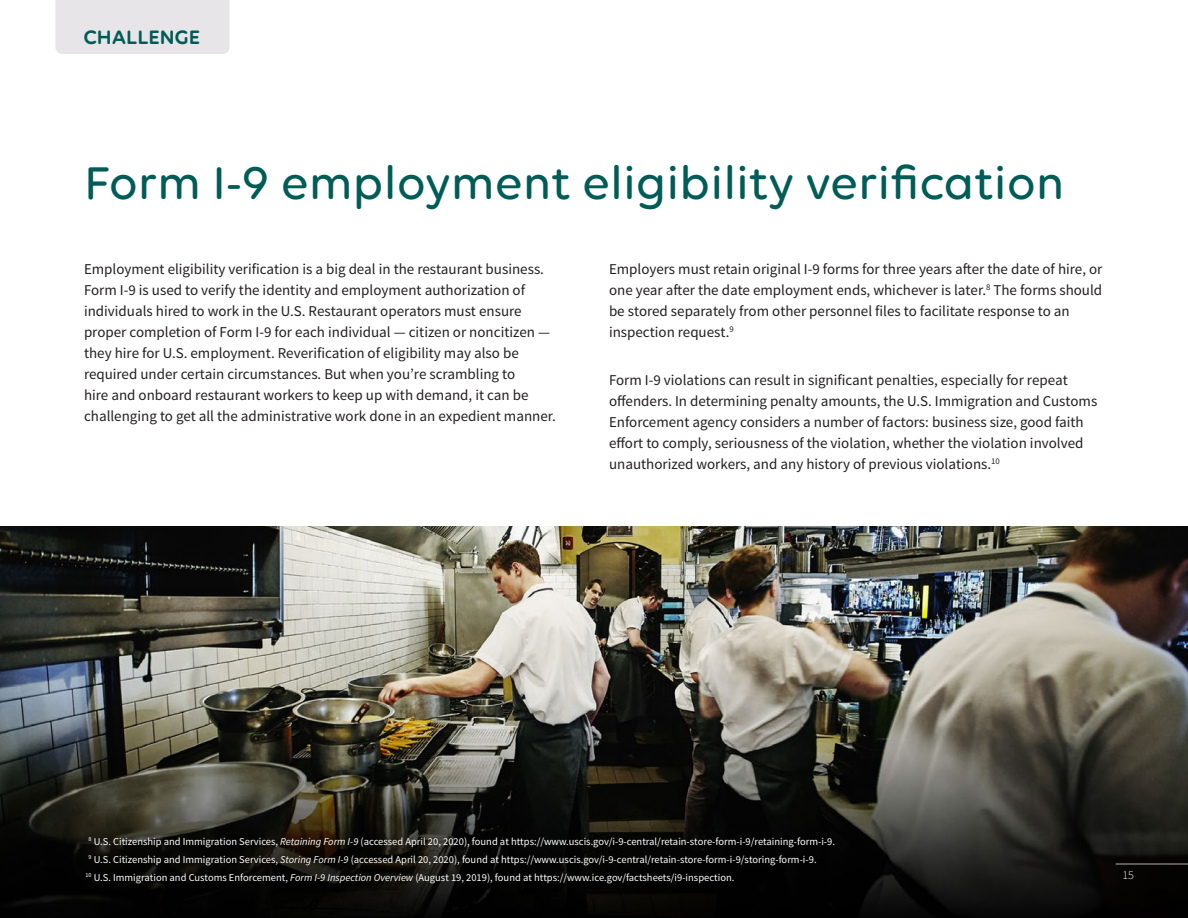
<style>
.page{position:relative;width:1188px;height:918px;background:#fff}
.page>*{position:absolute;margin:0;border:0;box-sizing:border-box;transform-origin:0 0}
.Main_headline_33_39{font:500 49.5px "Volte Rounded";color:#005c57}
.Section_header{font:600 21px "Volte Rounded";color:#005c57}
.text{font:15px/21px "Source Sans Pro";color:#231f20}
.Page_number{font:300 12px "Source Sans Pro";color:#f5f7f7}
.footnote{font:10.5px "Source Sans Pro";color:#fff}
.s1{font-style:italic}
</style>
<div class="page">
<img style="left:0;top:526px;width:1188px;height:392px">
<div style="left:56px;top:0;width:174px;height:54px;background:#e7e5e7"></div>
<hr style="left:1116px;top:864px;width:72px;height:1px;background:#b2b2b5">
<p class="Section_header" style="left:84px;top:24px;width:118px">CHALLENGE</p>
<p class="Main_headline_33_39" style="left:84px;top:154px;width:982px">Form I-9 employment eligibility verification</p>
<p class="text" style="left:84px;top:259px;width:472px">Employment eligibility verification is a big deal in the restaurant business.<br>Form I-9 is used to verify the identity and employment authorization of individuals hired to work in the U.S. Restaurant operators must ensure proper completion of Form I-9 for each individual — citizen or noncitizen — they hire for U.S. employment. Reverification of eligibility may also be required under certain circumstances. But when you’re scrambling to<br>hire and onboard restaurant workers to keep up with demand, it can be challenging to get all the administrative work done in an expedient manner.</p>
<p class="text" style="left:609px;top:259px;width:495px">Employers must retain original I-9 forms for three years after the date of hire, or one year after the date employment ends, whichever is later. <sup>8</sup> The forms should be stored separately from other personnel files to facilitate response to an inspection request. <sup>9</sup></p>
<p class="text" style="left:609px;top:370px;width:490px">Form I-9 violations can result in significant penalties, especially for repeat offenders. In determining penalty amounts, the U.S. Immigration and Customs Enforcement agency considers a number of factors: business size, good faith effort to comply, seriousness of the violation, whether the violation involved unauthorized workers, and any history of previous violations. <sup>10</sup></p>
<p class="footnote" style="left:89px;top:835px;width:747px"><sup>8</sup> U.S. Citizenship and Immigration Services, <span class="s1">Retaining Form I-9</span> (accessed April 20, 2020), found at https://www.uscis.gov/i-9-central/retain-store-form-i-9/retaining-form-i-9.</p>
<p class="footnote" style="left:89px;top:853px;width:728px"><sup>9</sup> U.S. Citizenship and Immigration Services, <span class="s1">Storing Form I-9</span> (accessed April 20, 2020), found at https://www.uscis.gov/i-9-central/retain-store-form-i-9/storing-form-i-9.</p>
<p class="footnote" style="left:86px;top:871px;width:649px"><sup>10</sup> U.S. Immigration and Customs Enforcement, <span class="s1">Form I-9 Inspection Overview</span> (August 19, 2019), found at https://www.ice.gov/factsheets/i9-inspection.</p>
<p class="Page_number" style="left:1123px;top:868px;width:13px">15</p>
</div>
